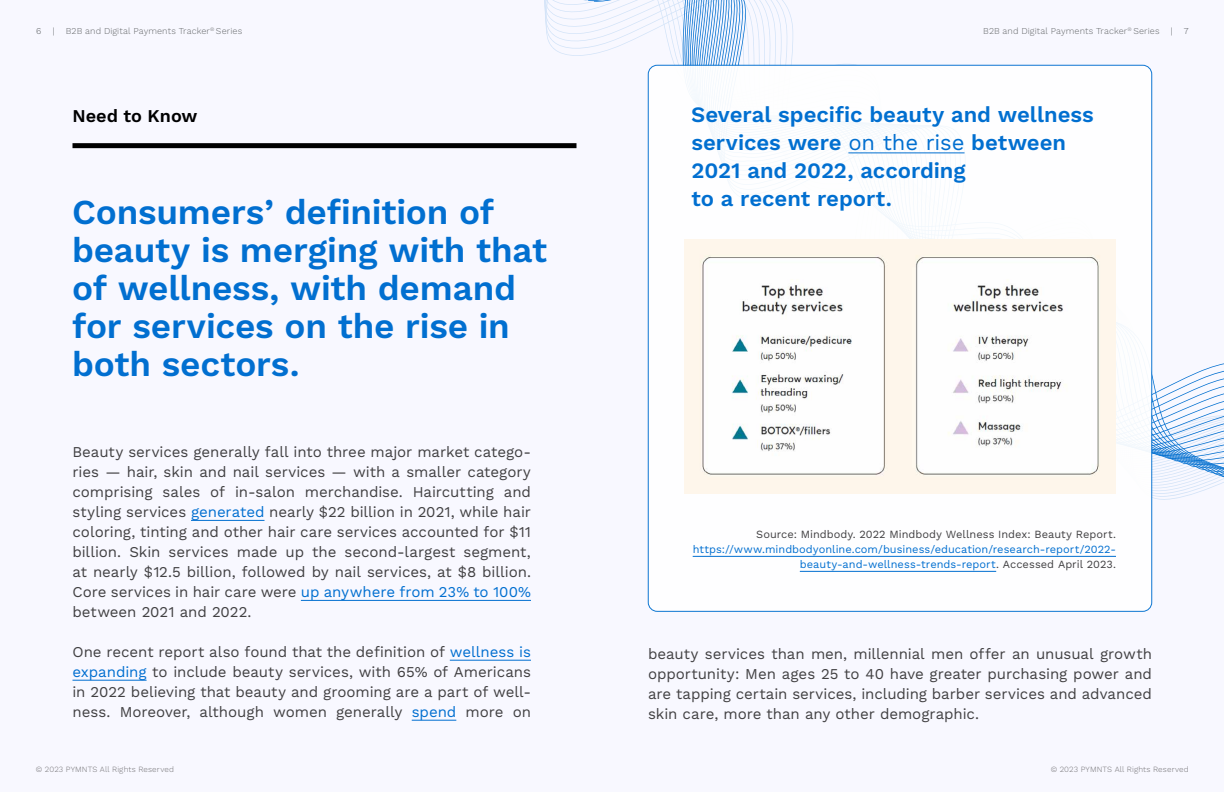
<style>
.page{position:relative;width:1224px;height:792px;background:#f8f8ff}
.page>*{position:absolute;margin:0;border:0;box-sizing:border-box;transform-origin:0 0}
.Body{font:600 35px/38px "Work Sans";letter-spacing:-.005em;color:#016fd0}
.Sub-section__small{font:600 22px/28px "Work Sans";letter-spacing:-.005em;color:#016fd0}
.Section_Header{font:600 18px "Work Sans";color:#000}
.Body-2{font:15px/20px "Work Sans";letter-spacing:-.005em;color:#414042;text-align:justify}
.Body-3{font:11px/15px "Work Sans";color:#016fd0;text-align:right}
.t1{font:300 9px "Work Sans";letter-spacing:.01em;color:#646769}
.t2{font:300 9px "Work Sans";color:#585c5f}
.t3{font:300 8px "Work Sans";letter-spacing:.015em;color:#717073}
.s1{font-weight:400}
.s2{color:#016fd0}
.s3{color:#414042}
</style>
<div class="page">
<svg style="left:485px;top:0;width:739px;height:449px"></svg>
<div style="left:648px;top:65px;width:504px;height:546px;background:#fff;border-radius:9px"></div>
<hr style="left:191px;top:520px;width:74px;height:1px;background:#016fd0">
<hr style="left:301px;top:600px;width:230px;height:1px;background:#016fd0">
<hr style="left:450px;top:660px;width:81px;height:1px;background:#016fd0">
<hr style="left:73px;top:680px;width:74px;height:1px;background:#016fd0">
<hr style="left:412px;top:720px;width:44px;height:1px;background:#016fd0">
<div style="left:72px;top:143px;width:505px;height:5px;background:#000"></div>
<hr style="left:848px;top:153px;width:117px;height:1px;background:#016fd0">
<img style="left:684px;top:240px;width:432px;height:254px">
<hr style="left:693px;top:556px;width:423px;height:1px;background:#016fd0">
<hr style="left:800px;top:571px;width:196px;height:1px;background:#016fd0">
<p class="t2" style="left:36px;top:26px;width:7px">6</p>
<p class="t2" style="left:53px;top:26px;width:3px">|</p>
<p class="t1" style="left:66px;top:26px;width:178px">B2B and Digital Payments Tracker<sup>®</sup> Series</p>
<p class="t1" style="left:983px;top:26px;width:178px">B2B and Digital Payments Tracker<sup>®</sup> Series</p>
<p class="t2" style="left:1171px;top:26px;width:3px">|</p>
<p class="t2" style="left:1184px;top:26px;width:6px">7</p>
<p class="Section_Header" style="left:72px;top:105px;width:127px">Need to Know</p>
<p class="Sub-section__small" style="left:691px;top:101px;width:404px">Several specific beauty and wellness services were <span class="s1">on the rise</span> between<br>2021 and 2022, according<br>to a recent report.</p>
<p class="Body" style="left:72px;top:195px;width:477px">Consumers’ definition of beauty is merging with that of wellness, with demand for services on the rise in both sectors.</p>
<p class="Body-2" style="left:73px;top:443px;width:460px">Beauty services generally fall into three major market catego&shy;ries — hair, skin and nail services — with a smaller category comprising sales of in-salon merchandise. Haircutting and styling services <span class="s2">generated</span> nearly $22 billion in 2021, while hair coloring, tinting and other hair care services accounted for $11 billion. Skin services made up the second-largest segment, at nearly $12.5 billion, followed by nail services, at $8 billion.<br>Core services in hair care were <span class="s2">up anywhere from 23% to 100% </span>between 2021 and 2022.</p>
<p class="Body-2" style="left:73px;top:643px;width:460px">One recent report also found that the definition of <span class="s2">wellness is expanding</span> to include beauty services, with 65% of Americans in 2022 believing that beauty and grooming are a part of well&shy;ness. Moreover, although women generally <span class="s2">spend</span> more on</p>
<p class="Body-3" style="left:693px;top:528px;width:425px"><span class="s3">Source: Mindbody. 2022 Mindbody Wellness Index: Beauty Report. </span>https://www.mindbodyonline.com/business/education/research-report/2022- beauty-and-wellness-trends-report<span class="s3">. Accessed April 2023.</span></p>
<p class="Body-2" style="left:648px;top:645px;width:506px">beauty services than men, millennial men offer an unusual growth opportunity: Men ages 25 to 40 have greater purchasing power and are tapping certain services, including barber services and advanced skin care, more than any other demographic.</p>
<p class="t3" style="left:36px;top:765px;width:140px">© 2023 PYMNTS All Rights Reserved</p>
<p class="t3" style="left:1051px;top:765px;width:140px">© 2023 PYMNTS All Rights Reserved</p>
</div>
